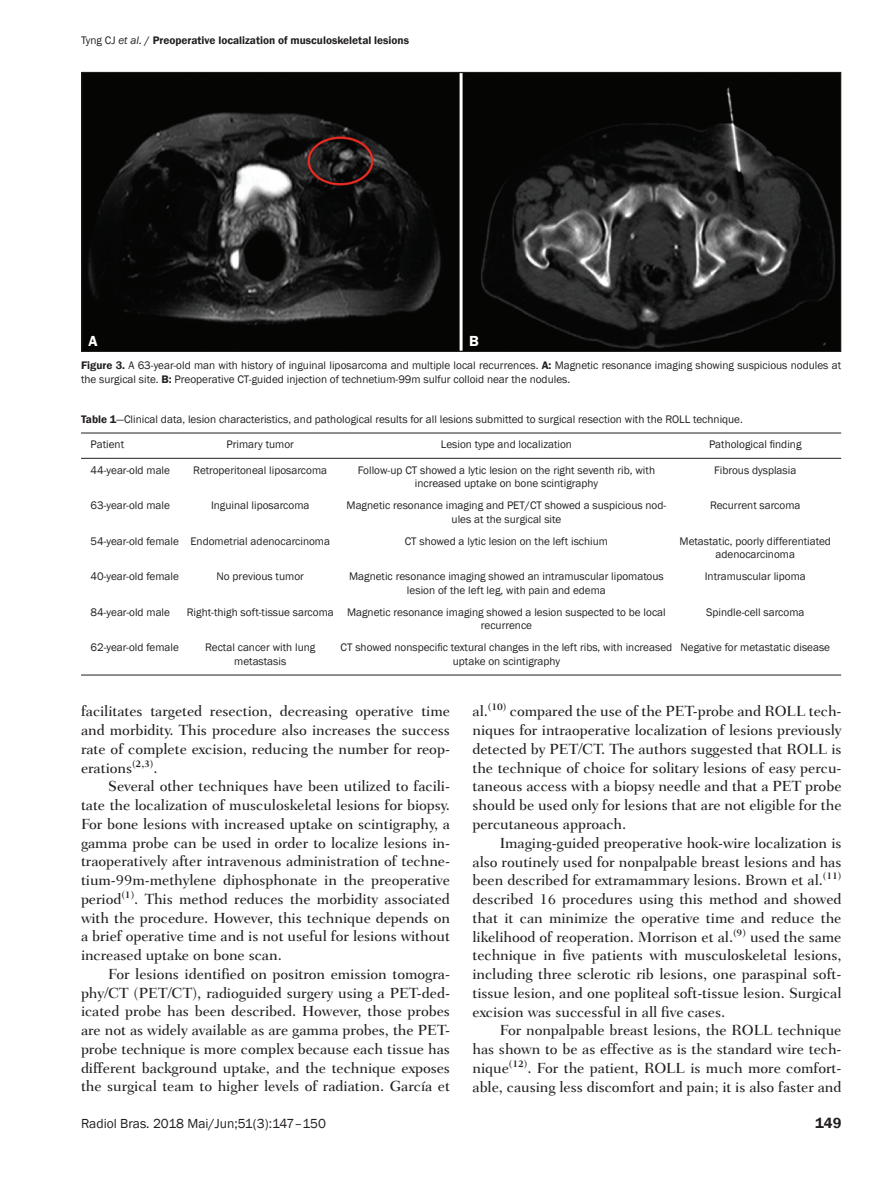
<style>
.page{position:relative;width:893px;height:1191px;background:#fff}
.page>*{position:absolute;margin:0;border:0;box-sizing:border-box;transform-origin:0 0}
.t1{font:500 15px/18.8px "Fairfield LT";letter-spacing:-.005em;color:#231f20;text-align:justify}
.t2{font:600 15px "Franklin Gothic";color:#231f20}
.t3{font:600 15px "Franklin Gothic";color:#fff}
.t4{font:13.5px "Franklin Gothic";color:#231f20}
.t5{font:11.25px/13.5px "Franklin Gothic";color:#231f20;text-align:center}
.t6{font:600 11.25px "Franklin Gothic";color:#231f20}
.s1{font-weight:400}
.s2{font-weight:400;font-style:italic}
.s3{font-weight:500}
.s4{font-weight:600}
</style>
<div class="page">
<img style="left:83px;top:74px;width:756px;height:276px">
<hr style="left:460px;top:73px;width:3px;height:278px;background:#fff">
<hr style="left:81px;top:432px;width:760px;height:1px;background:#231f20">
<hr style="left:81px;top:458px;width:760px;height:1px;background:#231f20">
<hr style="left:81px;top:674px;width:760px;height:1px;background:#231f20">
<p class="t6" style="left:81px;top:33px;width:330px"><span class="s1">Tyng CJ</span> <span class="s2">et al.</span> <span class="s3">/</span> Preoperative localization of musculoskeletal lesions</p>
<p class="t3" style="left:88px;top:331px;width:11px">A</p>
<p class="t3" style="left:469px;top:331px;width:11px">B</p>
<p class="t5" style="left:81px;top:359px;width:762px;text-align:left"><span class="s4">Figure 3.</span> A 63-year-old man with history of inguinal liposarcoma and multiple local recurrences. <span class="s4">A:</span> Magnetic resonance imaging showing suspicious nodules at the surgical site. <span class="s4">B:</span> Preoperative CT-guided injection of technetium-99m sulfur colloid near the nodules.</p>
<p class="t5" style="left:81px;top:412px;width:663px"><span class="s4">Table 1</span>—Clinical data, lesion characteristics, and pathological results for all lesions submitted to surgical resection with the ROLL technique.</p>
<p class="t5" style="left:91px;top:438px;width:35px">Patient</p>
<p class="t5" style="left:91px;top:463px;width:81px">44-year-old male</p>
<p class="t5" style="left:91px;top:499px;width:81px">63-year-old male</p>
<p class="t5" style="left:91px;top:534px;width:90px">54-year-old female</p>
<p class="t5" style="left:91px;top:570px;width:90px">40-year-old female</p>
<p class="t5" style="left:91px;top:605px;width:81px">84-year-old male</p>
<p class="t5" style="left:91px;top:641px;width:90px">62-year-old female</p>
<p class="t5" style="left:709px;top:438px;width:94px">Pathological finding</p>
<p class="t5" style="left:714px;top:463px;width:84px">Fibrous dysplasia</p>
<p class="t5" style="left:710px;top:499px;width:92px">Recurrent sarcoma</p>
<p class="t5" style="left:680px;top:534px;width:153px">Metastatic, poorly differentiated adenocarcinoma</p>
<p class="t5" style="left:705px;top:570px;width:103px">Intramuscular lipoma</p>
<p class="t5" style="left:706px;top:605px;width:100px">Spindle-cell sarcoma</p>
<p class="t5" style="left:680px;top:641px;width:151px">Negative for metastatic disease</p>
<p class="t5" style="left:226px;top:438px;width:69px">Primary tumor</p>
<p class="t5" style="left:193px;top:463px;width:135px">Retroperitoneal liposarcoma</p>
<p class="t5" style="left:211px;top:499px;width:100px">Inguinal liposarcoma</p>
<p class="t5" style="left:190px;top:534px;width:141px">Endometrial adenocarcinoma</p>
<p class="t5" style="left:217px;top:570px;width:89px">No previous tumor</p>
<p class="t5" style="left:187px;top:605px;width:149px">Right-thigh soft-tissue sarcoma</p>
<p class="t5" style="left:205px;top:641px;width:112px">Rectal cancer with lung metastasis</p>
<p class="t5" style="left:441px;top:438px;width:133px">Lesion type and localization</p>
<p class="t5" style="left:358px;top:463px;width:299px">Follow-up CT showed a lytic lesion on the right seventh rib, with increased uptake on bone scintigraphy</p>
<p class="t5" style="left:347px;top:499px;width:321px">Magnetic resonance imaging and PET/CT showed a suspicious nod&shy;ules at the surgical site</p>
<p class="t5" style="left:405px;top:534px;width:205px">CT showed a lytic lesion on the left ischium</p>
<p class="t5" style="left:349px;top:570px;width:316px">Magnetic resonance imaging showed an intramuscular lipomatous lesion of the left leg, with pain and edema</p>
<p class="t5" style="left:347px;top:605px;width:320px">Magnetic resonance imaging showed a lesion suspected to be local recurrence</p>
<p class="t5" style="left:341px;top:641px;width:333px">CT showed nonspecific textural changes in the left ribs, with increased uptake on scintigraphy</p>
<p class="t1" style="left:81px;top:702px;width:370px">facilitates targeted resection, decreasing operative time and morbidity. This procedure also increases the success rate of complete excision, reducing the number for reop&shy;erations<sup>(2,3)</sup>.</p>
<p class="t1" style="left:81px;top:777px;width:370px;text-indent:27px">Several other techniques have been utilized to facili&shy;tate the localization of musculoskeletal lesions for biopsy.<br>For bone lesions with increased uptake on scintigraphy, a gamma probe can be used in order to localize lesions in&shy;traoperatively after intravenous administration of techne&shy;tium-99m-methylene diphosphonate in the preoperative period<sup>(1)</sup>. This method reduces the morbidity associated with the procedure. However, this technique depends on a brief operative time and is not useful for lesions without increased uptake on bone scan.</p>
<p class="t1" style="left:81px;top:964px;width:370px;text-indent:27px">For lesions identified on positron emission tomogra&shy;phy/CT (PET/CT), radioguided surgery using a PET-ded&shy;icated probe has been described. However, those probes are not as widely available as are gamma probes, the PET&shy;probe technique is more complex because each tissue has different background uptake, and the technique exposes the surgical team to higher levels of radiation. García et</p>
<p class="t1" style="left:472px;top:702px;width:370px">al.<sup>(10)</sup> compared the use of the PET-probe and ROLL tech&shy;niques for intraoperative localization of lesions previously detected by PET/CT. The authors suggested that ROLL is the technique of choice for solitary lesions of easy percu&shy;taneous access with a biopsy needle and that a PET probe should be used only for lesions that are not eligible for the percutaneous approach.</p>
<p class="t1" style="left:472px;top:833px;width:370px;text-indent:27px">Imaging-guided preoperative hook-wire localization is also routinely used for nonpalpable breast lesions and has been described for extramammary lesions. Brown et al.<sup>(11) </sup>described 16 procedures using this method and showed that it can minimize the operative time and reduce the likelihood of reoperation. Morrison et al.<sup>(9)</sup> used the same technique in five patients with musculoskeletal lesions, including three sclerotic rib lesions, one paraspinal soft&shy;tissue lesion, and one popliteal soft-tissue lesion. Surgical excision was successful in all five cases.</p>
<p class="t1" style="left:472px;top:1021px;width:370px;text-indent:27px">For nonpalpable breast lesions, the ROLL technique has shown to be as effective as is the standard wire tech&shy;nique<sup>(12)</sup>. For the patient, ROLL is much more comfort&shy;able, causing less discomfort and pain; it is also faster and</p>
<p class="t4" style="left:81px;top:1114px;width:246px">Radiol Bras. 2018 Mai/Jun;51(3):147–150</p>
<p class="t2" style="left:815px;top:1113px;width:28px">149</p>
</div>
